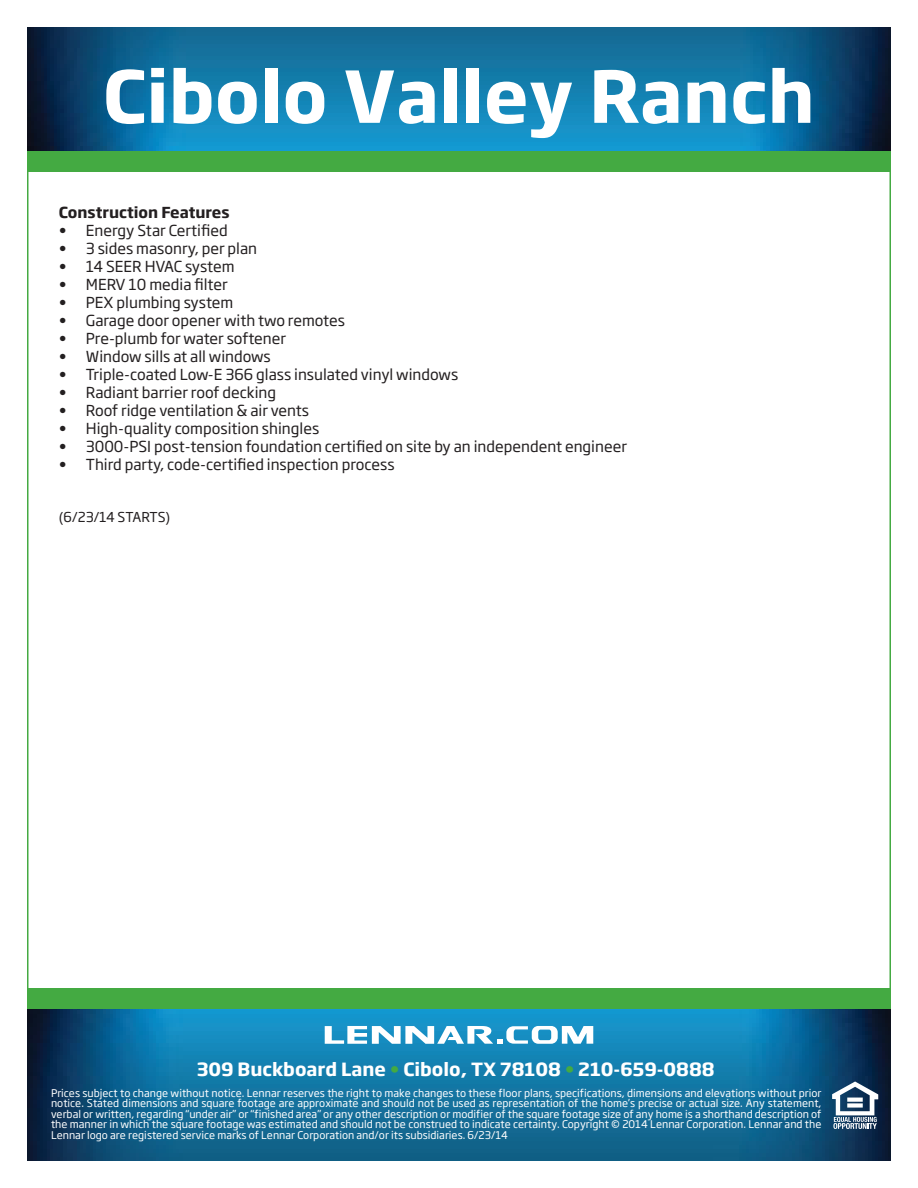
<style>
.page{position:relative;width:918px;height:1188px;background:#fff}
.page>*{position:absolute;margin:0;border:0;box-sizing:border-box;transform-origin:0 0}
.t1{font:700 70.5px "Soho Gothic Std";color:#fff}
.t2{font:700 18px "Soho Gothic Std";color:#fff}
.t3{font:15px "Soho Gothic Std";color:#231f20}
.t4{font:700 15px "Soho Gothic Std";color:#231f20}
.t5{font:13.5px "Soho Gothic Std";color:#231f20}
.t6{font:10.5px/10.5px "Soho Gothic Std";color:#fff;text-align:justify}
.s1{color:#44aa42}
</style>
<div class="page">
<img style="left:27px;top:1009px;width:864px;height:152px">
<div style="left:27px;top:988px;width:864px;height:21px;background:#44aa42"></div>
<img style="left:27px;top:27px;width:864px;height:124px">
<div style="left:27px;top:151px;width:864px;height:21px;background:#44aa42"></div>
<svg style="left:325px;top:1026px;width:268px;height:18px"></svg>
<svg style="left:832px;top:1082px;width:46px;height:47px"></svg>
<h1 class="t1" style="left:103px;top:51px;width:714px">Cibolo Valley Ranch</h1>
<p class="t4" style="left:59px;top:203px;width:172px">Construction Features</p>
<p class="t3" style="left:59px;top:221px;width:170px">• Energy Star Certified</p>
<p class="t3" style="left:59px;top:239px;width:200px">• 3 sides masonry, per plan</p>
<p class="t3" style="left:59px;top:257px;width:177px">• 14 SEER HVAC system</p>
<p class="t3" style="left:59px;top:275px;width:170px">• MERV 10 media filter</p>
<p class="t3" style="left:59px;top:293px;width:176px">• PEX plumbing system</p>
<p class="t3" style="left:59px;top:311px;width:288px">• Garage door opener with two remotes</p>
<p class="t3" style="left:59px;top:329px;width:229px">• Pre-plumb for water softener</p>
<p class="t3" style="left:59px;top:347px;width:214px">• Window sills at all windows</p>
<p class="t3" style="left:59px;top:365px;width:401px">• Triple-coated Low-E 366 glass insulated vinyl windows</p>
<p class="t3" style="left:59px;top:383px;width:219px">• Radiant barrier roof decking</p>
<p class="t3" style="left:59px;top:401px;width:252px">• Roof ridge ventilation &amp; air vents</p>
<p class="t3" style="left:59px;top:419px;width:262px">• High-quality composition shingles</p>
<p class="t3" style="left:59px;top:437px;width:570px">• 3000-PSI post-tension foundation certified on site by an independent engineer</p>
<p class="t3" style="left:59px;top:455px;width:337px">• Third party, code-certified inspection process</p>
<p class="t5" style="left:59px;top:509px;width:113px">(6/23/14 STARTS)</p>
<h2 class="t2" style="left:197px;top:1058px;width:519px">309 Buckboard Lane <span class="s1">•</span> Cibolo, TX 78108 <span class="s1">•</span> 210-659-0888</h2>
<p class="t6" style="left:51px;top:1088px;width:772px">Prices subject to change without notice. Lennar reserves the right to make changes to these floor plans, specifications, dimensions and elevations without prior notice. Stated dimensions and square footage are approximate and should not be used as representation of the home’s precise or actual size. Any statement, verbal or written, regarding “under air” or “finished area” or any other description or modifier of the square footage size of any home is a shorthand description of the manner in which the square footage was estimated and should not be construed to indicate certainty. Copyright © 2014 Lennar Corporation. Lennar and the Lennar logo are registered service marks of Lennar Corporation and/or its subsidiaries. 6/23/14</p>
</div>
